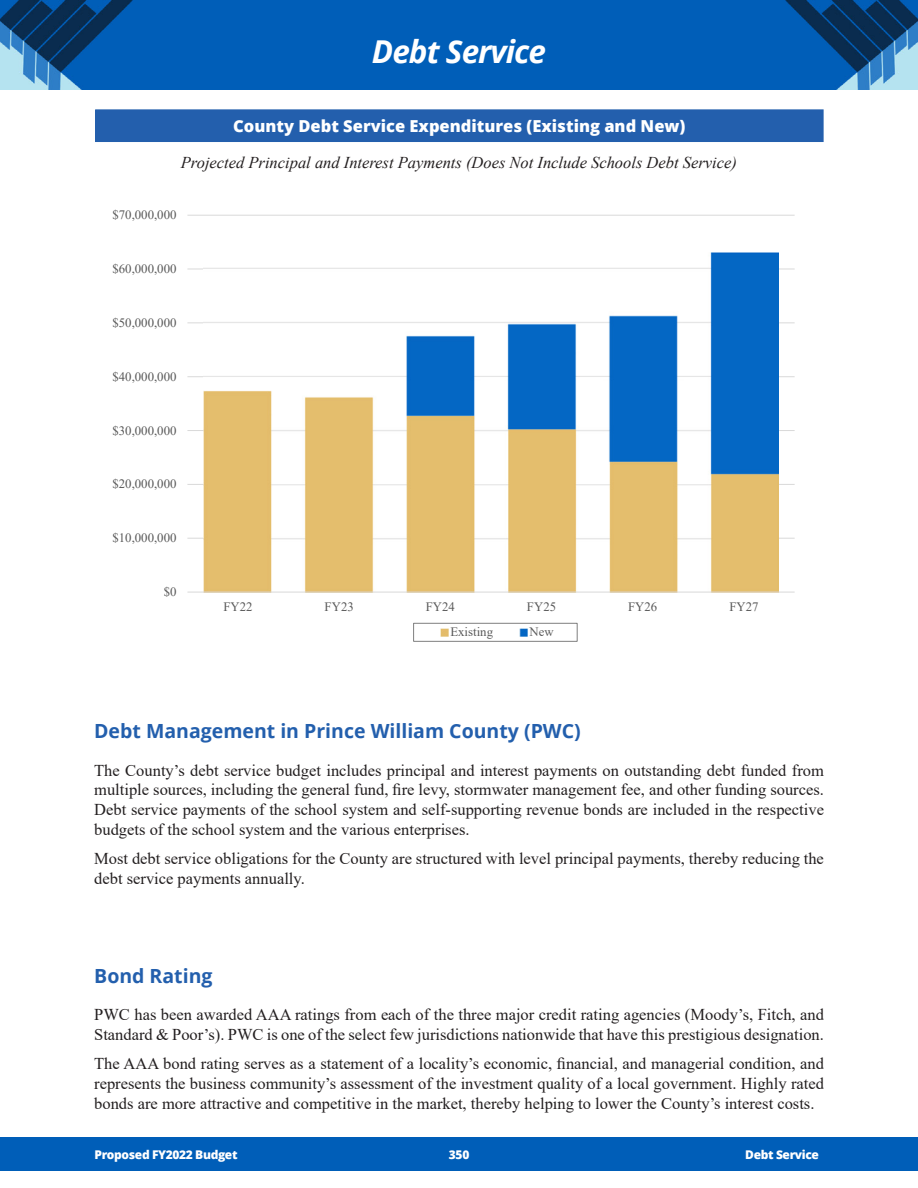
<style>
.page{position:relative;width:918px;height:1188px;background:#fff}
.page>*{position:absolute;margin:0;border:0;box-sizing:border-box;transform-origin:0 0}
.t1{font:italic 700 31.5px "Open Sans";letter-spacing:-.03em;color:#fff}
.Heading_L1{font:700 19.5px "Open Sans";color:#235fad}
.Body{font:16.5px/19.8px "Times New Roman";color:#231f20;text-align:justify}
.t2{font:italic 16.5px "Times New Roman";color:#231f20}
.Object_Title_1{font:800 16.5px "Open Sans";color:#fff}
.t3{font:12.75px "Times New Roman";color:#595959}
.t4{font:800 12px "Open Sans";letter-spacing:-.03em;color:#fff}
</style>
<div class="page">
<img style="left:0;top:1px;width:918px;height:88px">
<div style="left:0;top:1137px;width:918px;height:33px;background:#005eb8"></div>
<div style="left:96px;top:110px;width:727px;height:32px;background:#235fad"></div>
<hr style="left:187px;top:538px;width:608px;height:1px;background:#d9d9d9">
<hr style="left:187px;top:484px;width:608px;height:1px;background:#d9d9d9">
<hr style="left:187px;top:430px;width:608px;height:1px;background:#d9d9d9">
<hr style="left:187px;top:376px;width:608px;height:1px;background:#d9d9d9">
<hr style="left:187px;top:322px;width:608px;height:1px;background:#d9d9d9">
<hr style="left:187px;top:269px;width:608px;height:1px;background:#d9d9d9">
<hr style="left:187px;top:215px;width:608px;height:1px;background:#d9d9d9">
<img style="left:204px;top:253px;width:574px;height:339px">
<hr style="left:187px;top:592px;width:608px;height:1px;background:#d9d9d9">
<div style="left:413px;top:623px;width:165px;height:19px;border:1px solid #7f7f7f"></div>
<svg style="left:441px;top:629px;width:7px;height:7px"></svg>
<svg style="left:520px;top:629px;width:8px;height:7px"></svg>
<p class="t1" style="left:372px;top:29px;width:176px">Debt Service</p>
<p class="Object_Title_1" style="left:233px;top:113px;width:454px">County Debt Service Expenditures (Existing and New)</p>
<p class="t2" style="left:181px;top:151px;width:557px">Projected Principal and Interest Payments (Does Not Include Schools Debt Service)</p>
<p class="t3" style="left:113px;top:206px;width:65px">$70,000,000</p>
<p class="t3" style="left:113px;top:260px;width:65px">$60,000,000</p>
<p class="t3" style="left:113px;top:314px;width:65px">$50,000,000</p>
<p class="t3" style="left:113px;top:367px;width:65px">$40,000,000</p>
<p class="t3" style="left:113px;top:421px;width:65px">$30,000,000</p>
<p class="t3" style="left:113px;top:475px;width:65px">$20,000,000</p>
<p class="t3" style="left:113px;top:529px;width:65px">$10,000,000</p>
<p class="t3" style="left:164px;top:583px;width:14px">$0</p>
<p class="t3" style="left:223px;top:598px;width:31px">FY22</p>
<p class="t3" style="left:325px;top:598px;width:31px">FY23</p>
<p class="t3" style="left:426px;top:598px;width:31px">FY24</p>
<p class="t3" style="left:527px;top:598px;width:31px">FY25</p>
<p class="t3" style="left:628px;top:598px;width:31px">FY26</p>
<p class="t3" style="left:729px;top:598px;width:31px">FY27</p>
<p class="t3" style="left:450px;top:623px;width:44px">Existing</p>
<p class="t3" style="left:530px;top:623px;width:26px">New</p>
<p class="Heading_L1" style="left:94px;top:717px;width:488px">Debt Management in Prince William County (PWC)</p>
<p class="Body" style="left:94px;top:760px;width:731px">The County’s debt service budget includes principal and interest payments on outstanding debt funded from multiple sources, including the general fund, fire levy, stormwater management fee, and other funding sources.<br>Debt service payments of the school system and self-supporting revenue bonds are included in the respective budgets of the school system and the various enterprises.</p>
<p class="Body" style="left:94px;top:848px;width:731px">Most debt service obligations for the County are structured with level principal payments, thereby reducing the debt service payments annually.</p>
<p class="Heading_L1" style="left:94px;top:962px;width:120px">Bond Rating</p>
<p class="Body" style="left:94px;top:1004px;width:731px">PWC has been awarded AAA ratings from each of the three major credit rating agencies (Moody’s, Fitch, and<br>Standard &amp; Poor’s). PWC is one of the select few jurisdictions nationwide that have this prestigious designation.</p>
<p class="Body" style="left:94px;top:1053px;width:731px">The AAA bond rating serves as a statement of a locality’s economic, financial, and managerial condition, and represents the business community’s assessment of the investment quality of a local government. Highly rated bonds are more attractive and competitive in the market, thereby helping to lower the County’s interest costs.</p>
<p class="t4" style="left:94px;top:1146px;width:145px">Proposed FY2022 Budget</p>
<p class="t4" style="left:449px;top:1146px;width:22px">350</p>
<p class="t4" style="left:745px;top:1146px;width:75px">Debt Service</p>
</div>
